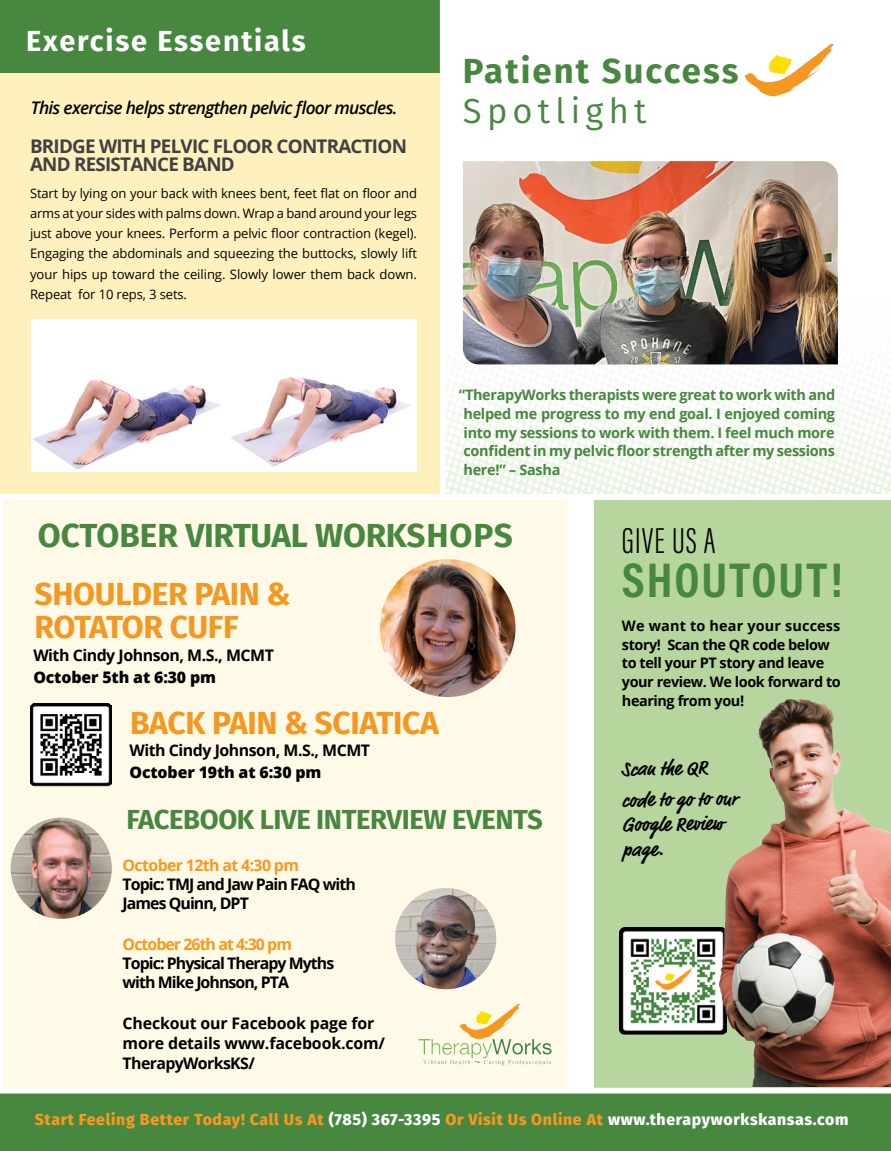
<style>
.page{position:relative;width:891px;height:1151px;background:#fff}
.page>*{position:absolute;margin:0;border:0;box-sizing:border-box;transform-origin:0 0}
.t1{font:700 49.27px "Acumin Pro Cond";letter-spacing:.04em;color:#47873f}
.t2{font:300 37.12px "Acumin Pro Extra Cond";letter-spacing:.03em;color:#000}
.t3{font:700 34.65px "Fira Sans";letter-spacing:.06em;color:#47873f}
.t4{font:34.65px "Fira Sans";letter-spacing:.15em;color:#47873f}
.t5{font:700 33.3px "Fira Sans";letter-spacing:-.01em;color:#47873f}
.t6{font:700 31.72px/33.3px "Fira Sans";letter-spacing:-.01em;color:#f49822}
.t7{font:700 29.03px "Fira Sans";letter-spacing:.06em;color:#fff}
.t8{font:700 27.45px "Fira Sans";letter-spacing:-.015em;color:#47873f}
.t9{font:700 20.25px/31.1px "Market Pro";color:#000}
.t10{font:700 18.9px/17.3px "Open Sans";letter-spacing:-.04em;color:#414042}
.t11{font:italic 600 17.32px "Open Sans";letter-spacing:-.04em;color:#000}
.t12{font:800 15.97px "Fira Sans";letter-spacing:.04em;color:#f89821}
.t13{font:700 15.97px/19.1px "Open Sans";letter-spacing:-.06em;color:#000}
.t14{font:700 15.97px/20.2px "Open Sans";letter-spacing:-.01em;color:#000}
.t15{font:700 15.97px "Open Sans";letter-spacing:-.04em;color:#000}
.t16{font:700 15.97px "Open Sans";letter-spacing:-.05em;color:#f89821}
.t17{font:800 15.97px "Open Sans";letter-spacing:-.01em;color:#000}
.t18{font:700 14.4px/18.9px "Open Sans";letter-spacing:-.02em;color:#47873f;text-align:justify}
.t19{font:700 14.4px/18.9px "Open Sans";letter-spacing:-.03em;color:#000}
.t20{font:13.05px/20.2px "Open Sans";letter-spacing:-.005em;color:#000;text-align:justify}
.s1{color:#fff}
</style>
<div class="page">
<img style="left:446px;top:264px;width:445px;height:229px">
<div style="left:0;top:0;width:440px;height:73px;background:#47873f"></div>
<div style="left:0;top:73px;width:440px;height:426px;background:#fff1be"></div>
<div style="left:594px;top:499px;width:297px;height:603px;background:#b7d69e"></div>
<div style="left:0;top:1091px;width:891px;height:59px;background:#47873f"></div>
<div style="left:0;top:1087px;width:891px;height:6px;background:#fff"></div>
<div style="left:0;top:494px;width:891px;height:6px;background:#fff"></div>
<div style="left:3px;top:500px;width:564px;height:587px;background:#fffae8"></div>
<img style="left:30px;top:703px;width:82px;height:83px">
<img style="left:418px;top:1011px;width:69px;height:54px">
<img style="left:380px;top:559px;width:136px;height:138px">
<img style="left:11px;top:817px;width:101px;height:101px;border-radius:51px">
<img style="left:487px;top:672px;width:404px;height:414px">
<img style="left:395px;top:887px;width:101px;height:102px;border-radius:51px">
<img style="left:744px;top:43px;width:90px;height:54px">
<img style="left:463px;top:161px;width:375px;height:203px">
<div style="left:31px;top:319px;width:385px;height:152px;background:#fff"></div>
<img style="left:33px;top:379px;width:187px;height:90px">
<img style="left:231px;top:377px;width:179px;height:90px">
<h3 class="t7" style="left:26px;top:17px;width:281px">Exercise Essentials</h3>
<h3 class="t11" style="left:31px;top:96px;width:368px">This exercise helps strengthen pelvic floor muscles.</h3>
<h3 class="t10" style="left:30px;top:137px;width:378px">BRIDGE WITH PELVIC FLOOR CONTRACTION<br>AND RESISTANCE BAND</h3>
<p class="t20" style="left:30px;top:182px;width:389px">Start by lying on your back with knees bent, feet flat on floor and arms at your sides with palms down. Wrap a band around your legs just above your knees. Perform a pelvic floor contraction (kegel).<br>Engaging the abdominals and squeezing the buttocks, slowly lift your hips up toward the ceiling. Slowly lower them back down.<br>Repeat for 10 reps, 3 sets.</p>
<h3 class="t3" style="left:463px;top:41px;width:277px">Patient Success</h3>
<h3 class="t4" style="left:463px;top:85px;width:185px">Spotlight</h3>
<p class="t18" style="left:463px;top:385px;width:373px;text-indent:-4px">“TherapyWorks therapists were great to work with and helped me progress to my end goal. I enjoyed coming into my sessions to work with them. I feel much more confident in my pelvic floor strength after my sessions here!” – Sasha</p>
<h3 class="t5" style="left:38px;top:507px;width:477px">OCTOBER VIRTUAL WORKSHOPS</h3>
<h3 class="t6" style="left:35px;top:574px;width:258px">SHOULDER PAIN &amp;<br>ROTATOR CUFF</h3>
<h2 class="t2" style="left:622px;top:518px;width:95px">GIVE US A</h2>
<h1 class="t1" style="left:622px;top:547px;width:222px">SHOUTOUT!</h1>
<p class="t19" style="left:622px;top:615px;width:220px">We want to hear your success story! Scan the QR code below to tell your PT story and leave your review. We look forward to hearing from you!</p>
<p class="t15" style="left:33px;top:643px;width:242px">With Cindy Johnson, M.S., MCMT</p>
<p class="t17" style="left:33px;top:664px;width:184px">October 5th at 6:30 pm</p>
<h3 class="t6" style="left:130px;top:703px;width:310px">BACK PAIN &amp; SCIATICA</h3>
<p class="t15" style="left:130px;top:739px;width:242px">With Cindy Johnson, M.S., MCMT</p>
<p class="t17" style="left:130px;top:760px;width:193px">October 19th at 6:30 pm</p>
<h3 class="t9" style="left:621px;top:754px;width:117px;rotate:-1deg">Scan the QR code to go to our</h3>
<h3 class="t9" style="left:622px;top:813px;width:103px;line-height:24.5px;rotate:-1deg">Google Review page.</h3>
<h3 class="t8" style="left:127px;top:796px;width:418px">FACEBOOK LIVE INTERVIEW EVENTS</h3>
<p class="t16" style="left:123px;top:854px;width:178px">October 12th at 4:30 pm</p>
<p class="t13" style="left:123px;top:874px;width:235px">Topic: TMJ and Jaw Pain FAQ with<br>James Quinn, DPT</p>
<p class="t16" style="left:123px;top:932px;width:171px">October 26th at 4:30 pm</p>
<p class="t13" style="left:123px;top:953px;width:213px">Topic: Physical Therapy Myths with Mike Johnson, PTA</p>
<p class="t14" style="left:123px;top:1012px;width:264px">Checkout our Facebook page for more details www.facebook.com/<br>TherapyWorksKS/</p>
<p class="t12" style="left:35px;top:1105px;width:815px">Start Feeling Better Today! Call Us At <span class="s1">(785) 367-3395</span> Or Visit Us Online At <span class="s1">www.therapyworkskansas.com</span></p>
</div>
